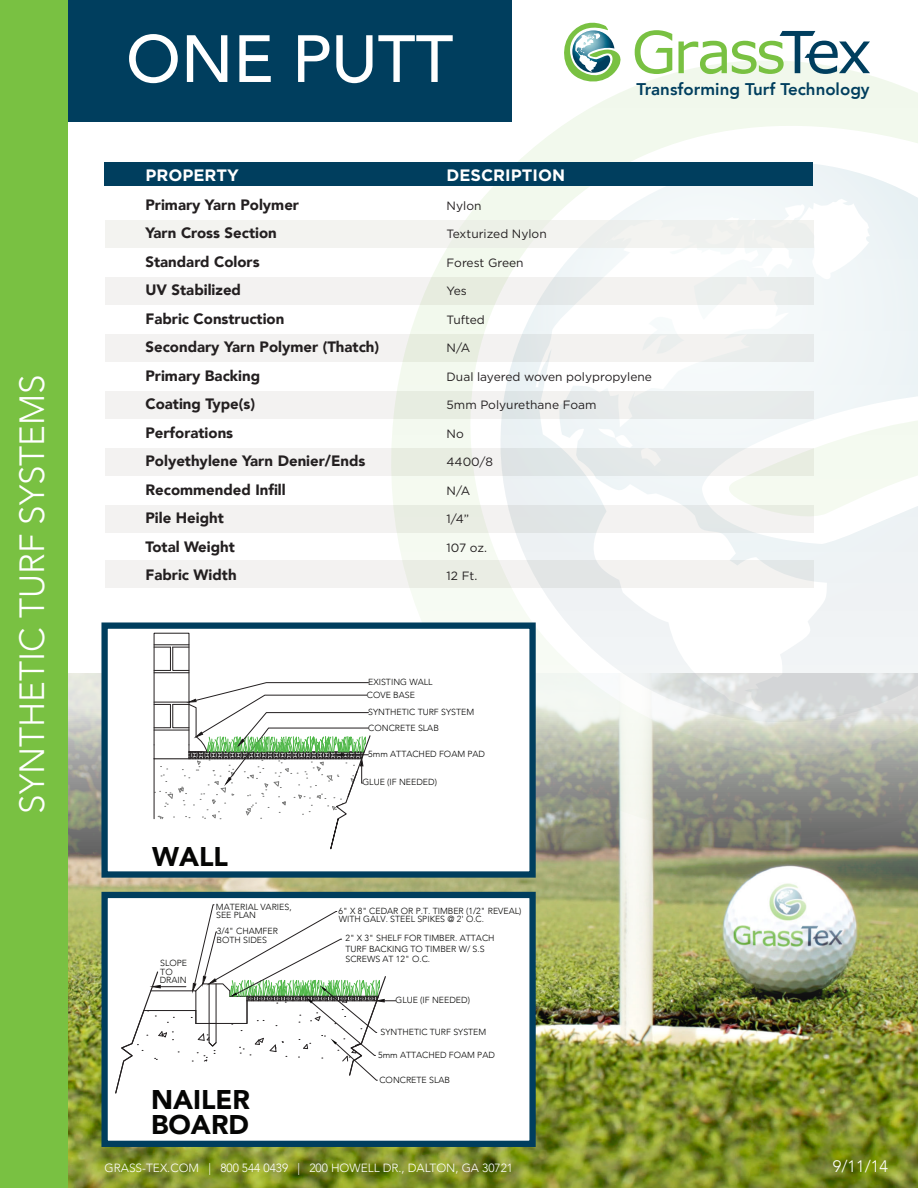
<style>
.page{position:relative;width:918px;height:1188px;background:#fff}
.page>*{position:absolute;margin:0;border:0;box-sizing:border-box;transform-origin:0 0}
.t1{font:500 66px "Avenir LT";color:#fff}
.t2{font:300 34.95px "Avenir LT";color:#fff}
.t3{font:900 27px "Avenir LT";color:#050504}
.t4{font:800 16.95px "Avenir LT";color:#003e5e}
.t5{font:700 16.5px "Gotham";color:#fff}
.t6{font:300 16.5px "Avenir LT";color:#fff}
.t7{font:900 15px/28.5px "Avenir LT";color:#231f20}
.t8{font:12px "Gotham";color:#231f20}
.t9{font:300 11.85px "Avenir LT";color:#fff}
.t10{font:300 8.85px/8.4px "Avenir LT";color:#050504}
</style>
<div class="page">
<img style="left:68px;top:674px;width:850px;height:514px">
<svg style="left:391px;top:60px;width:527px;height:779px;fill:#f2f8f5"></svg>
<svg style="left:561px;top:22px;width:61px;height:64px"></svg>
<svg style="left:635px;top:30px;width:37px;height:44px"></svg>
<svg style="left:679px;top:31px;width:191px;height:43px"></svg>
<div style="left:105px;top:220px;width:708px;height:28px;background:#f3f3f0"></div>
<svg style="left:105px;top:277px;width:708px;height:28px;fill:#f3f2f1"></svg>
<svg style="left:105px;top:334px;width:708px;height:28px;fill:#f3f2f0"></svg>
<div style="left:105px;top:391px;width:708px;height:28px;background:linear-gradient(to right,#f5f3f1,#e4eae8)"></div>
<div style="left:105px;top:448px;width:708px;height:27px;background:linear-gradient(to right,#f3f2f1,#e5eae7)"></div>
<div style="left:105px;top:505px;width:708px;height:27px;background:linear-gradient(to right,#f2f2f0,#eaedea)"></div>
<div style="left:105px;top:560px;width:708px;height:27px;background:linear-gradient(to right,#f3f2f0,#ecedeb)"></div>
<div style="left:105px;top:163px;width:708px;height:23px;background:#003e5e"></div>
<div style="left:68px;top:0;width:444px;height:122px;background:#003e5e"></div>
<div style="left:0;top:0;width:68px;height:1188px;background:#79c142"></div>
<div style="left:101px;top:622px;width:435px;height:256px;background:#fff;border:6px solid #003e5e"></div>
<div style="left:101px;top:892px;width:435px;height:255px;background:#fff;border:6px solid #003e5e"></div>
<svg style="left:115px;top:904px;width:281px;height:190px"></svg>
<hr style="left:154px;top:644px;width:35px;height:1px;background:#231f20">
<hr style="left:154px;top:672px;width:35px;height:1px;background:#231f20">
<svg style="left:154px;top:646px;width:36px;height:25px"></svg>
<svg style="left:154px;top:682px;width:217px;height:168px"></svg>
<h2 class="t2" style="left:12px;top:814px;width:441px;rotate:-90deg">SYNTHETIC TURF SYSTEMS</h2>
<h1 class="t1" style="left:126px;top:21px;width:329px">ONE PUTT</h1>
<h3 class="t4" style="left:637px;top:79px;width:235px">Transforming Turf Technology</h3>
<h3 class="t5" style="left:146px;top:164px;width:95px">PROPERTY</h3>
<p class="t7" style="left:146px;top:190px;width:235px">Primary Yarn Polymer<br>Yarn Cross Section<br>Standard Colors<br>UV Stabilized<br>Fabric Construction<br>Secondary Yarn Polymer (Thatch)<br>Primary Backing<br>Coating Type(s)<br>Perforations<br>Polyethylene Yarn Denier/Ends<br>Recommended Infill<br>Pile Height<br>Total Weight<br>Fabric Width</p>
<h3 class="t5" style="left:447px;top:164px;width:120px">DESCRIPTION</h3>
<h3 class="t8" style="left:447px;top:198px;width:36px">Nylon</h3>
<h3 class="t8" style="left:447px;top:226px;width:102px">Texturized Nylon</h3>
<h3 class="t8" style="left:447px;top:255px;width:79px">Forest Green</h3>
<h3 class="t8" style="left:447px;top:283px;width:22px">Yes</h3>
<h3 class="t8" style="left:447px;top:312px;width:40px">Tufted</h3>
<h3 class="t8" style="left:447px;top:340px;width:25px">N/A</h3>
<h3 class="t8" style="left:447px;top:369px;width:207px">Dual layered woven polypropylene</h3>
<h3 class="t8" style="left:447px;top:397px;width:151px">5mm Polyurethane Foam</h3>
<h3 class="t8" style="left:447px;top:426px;width:19px">No</h3>
<h3 class="t8" style="left:447px;top:454px;width:48px">4400/8</h3>
<h3 class="t8" style="left:447px;top:483px;width:25px">N/A</h3>
<h3 class="t8" style="left:447px;top:511px;width:24px">1/4”</h3>
<h3 class="t8" style="left:447px;top:540px;width:42px">107 oz.</h3>
<h3 class="t8" style="left:447px;top:568px;width:32px">12 Ft.</h3>
<p class="t10" style="left:368px;top:678px;width:66px">EXISTING WALL</p>
<p class="t10" style="left:367px;top:690px;width:50px">COVE BASE</p>
<p class="t10" style="left:368px;top:708px;width:107px">SYNTHETIC TURF SYSTEM</p>
<p class="t10" style="left:368px;top:723px;width:72px">CONCRETE SLAB</p>
<p class="t10" style="left:368px;top:750px;width:118px">5mm ATTACHED FOAM PAD</p>
<h3 class="t3" style="left:152px;top:841px;width:78px">WALL</h3>
<p class="t10" style="left:216px;top:902px;width:77px">MATERIAL VARIES,<br>SEE PLAN</p>
<p class="t10" style="left:160px;top:959px;width:29px">SLOPE<br>TO<br>DRAIN</p>
<p class="t10" style="left:217px;top:927px;width:63px">3/4" CHAMFER<br>BOTH SIDES</p>
<h3 class="t3" style="left:151px;top:1083px;width:101px">NAILER</h3>
<h3 class="t3" style="left:151px;top:1108px;width:99px">BOARD</h3>
<p class="t10" style="left:362px;top:778px;width:76px">GLUE (IF NEEDED)</p>
<p class="t10" style="left:339px;top:907px;width:184px">6" X 8" CEDAR OR P.T. TIMBER (1/2" REVEAL)<br>WITH GALV. STEEL SPIKES @ 2' O.C.</p>
<p class="t10" style="left:345px;top:933px;width:151px;line-height:10.6px">2" X 3" SHELF FOR TIMBER. ATTACH<br>TURF BACKING TO TIMBER W/ S.S<br>SCREWS AT 12" O.C.</p>
<p class="t10" style="left:396px;top:995px;width:76px">GLUE (IF NEEDED)</p>
<p class="t10" style="left:381px;top:1028px;width:107px">SYNTHETIC TURF SYSTEM</p>
<p class="t10" style="left:378px;top:1051px;width:118px">5mm ATTACHED FOAM PAD</p>
<p class="t10" style="left:379px;top:1076px;width:72px">CONCRETE SLAB</p>
<h3 class="t9" style="left:105px;top:1161px;width:410px">GRASS-TEX.COM | 800 544 0439 | 200 HOWELL DR., DALTON, GA 30721</h3>
<h3 class="t6" style="left:833px;top:1157px;width:57px">9/11/14</h3>
</div>
